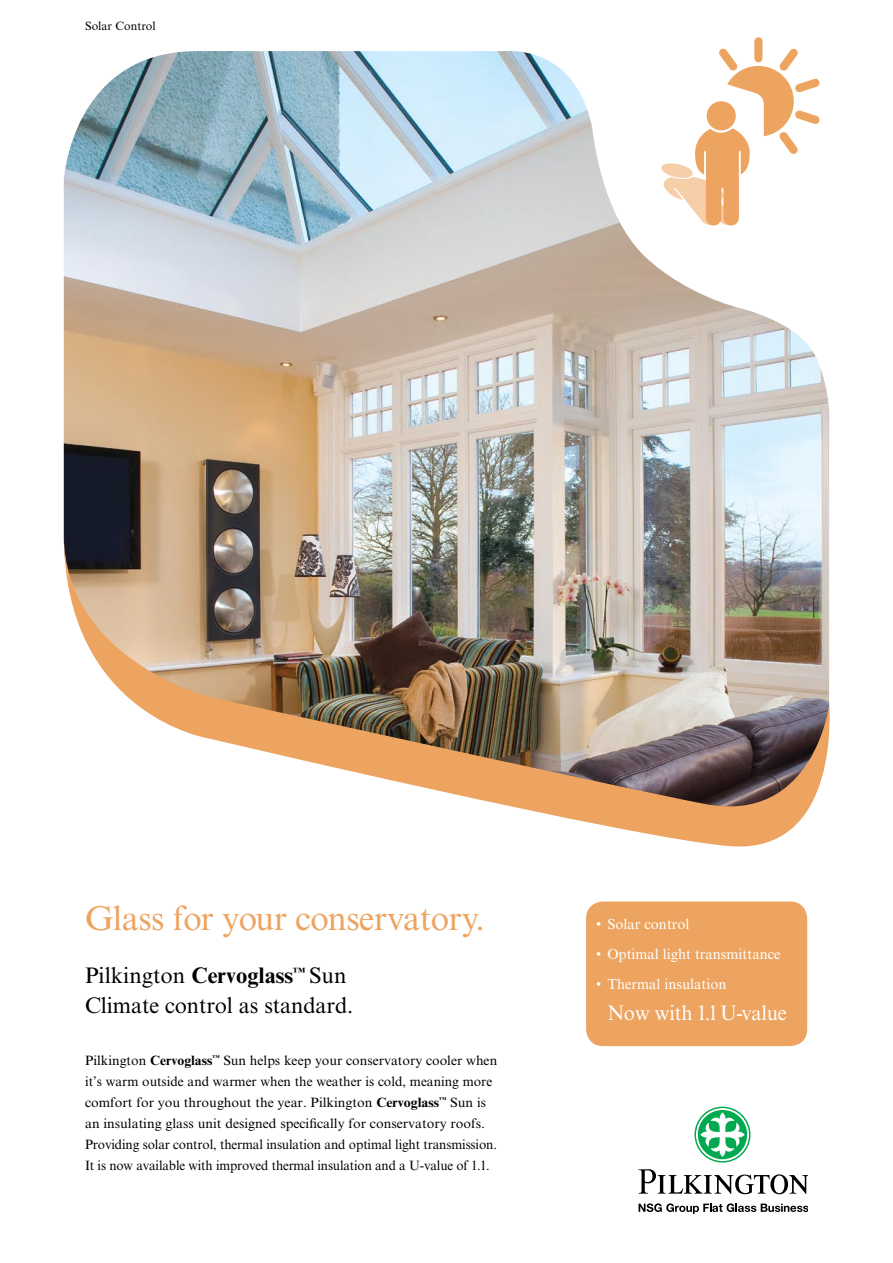
<style>
.page{position:relative;width:893px;height:1263px;background:#fff}
.page>*{position:absolute;margin:0;border:0;box-sizing:border-box;transform-origin:0 0}
.t1{font:34.5px "Times NRMT";letter-spacing:-.015em;color:#eda460}
.t2{font:22.5px/30px "Times NRMT";letter-spacing:-.005em;color:#000}
.t3{font:21px "Times NRMT";letter-spacing:-.01em;color:#fff}
.t4{font:14.7px "Times NRMT";color:#fff}
.t5{font:13.5px/21px "Times NRMT";color:#000}
.t6{font:12px "Times NRMT";color:#000}
.s1{font-weight:700}
</style>
<div class="page">
<div style="left:754px;top:37px;width:8px;height:25px;background:#eda460;border-radius:4px"></div>
<svg style="left:694px;top:1106px;width:56px;height:56px"></svg>
<svg style="left:638px;top:1169px;width:169px;height:25px"></svg>
<svg style="left:639px;top:1203px;width:168px;height:11px"></svg>
<img style="left:64px;top:51px;width:766px;height:483px">
<img style="left:64px;top:534px;width:766px;height:313px">
<div style="left:586px;top:901px;width:221px;height:145px;background:#eda460;border-radius:17px"></div>
<p class="t6" style="left:85px;top:19px;width:72px">Solar Control</p>
<h1 class="t1" style="left:85px;top:898px;width:401px">Glass for your conservatory.</h1>
<h2 class="t2" style="left:85px;top:960px;width:270px">Pilkington <span class="s1">Cervoglass</span><sup>™</sup> Sun<br>Climate control as standard.</h2>
<p class="t5" style="left:85px;top:1050px;width:414px">Pilkington <span class="s1">Cervoglass</span><sup>™</sup> Sun helps keep your conservatory cooler when it’s warm outside and warmer when the weather is cold, meaning more comfort for you throughout the year. Pilkington <span class="s1">Cervoglass</span><sup>™</sup> Sun is an insulating glass unit designed specifically for conservatory roofs.<br>Providing solar control, thermal insulation and optimal light transmission.<br>It is now available with improved thermal insulation and a U-value of 1.1.</p>
<p class="t4" style="left:596px;top:916px;width:95px">• Solar control</p>
<p class="t4" style="left:596px;top:946px;width:186px">• Optimal light transmittance</p>
<p class="t4" style="left:596px;top:976px;width:132px">• Thermal insulation</p>
<h3 class="t3" style="left:607px;top:1001px;width:181px">Now with 1.1U-value</h3>
</div>
